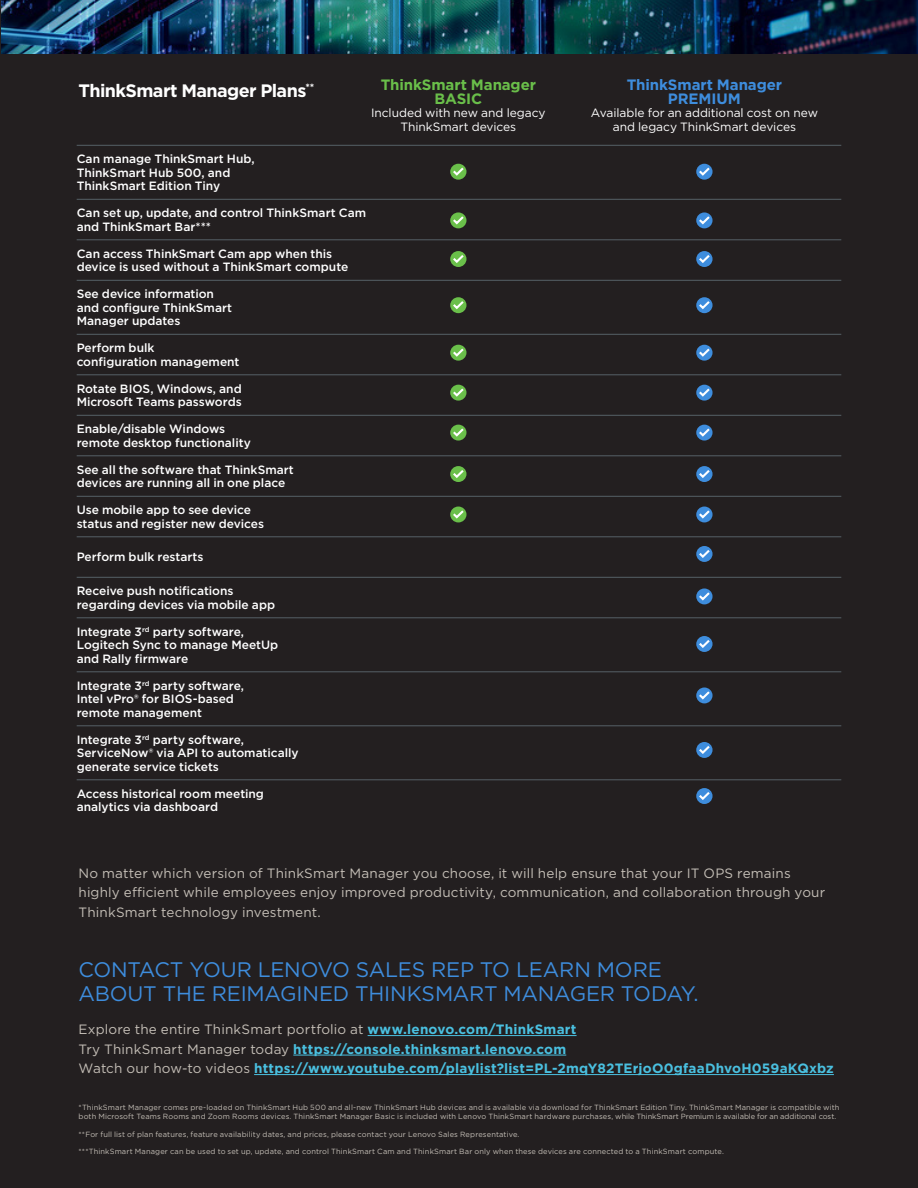
<style>
.page{position:relative;width:918px;height:1188px;background:#231f20}
.page>*{position:absolute;margin:0;border:0;box-sizing:border-box;transform-origin:0 0}
.h2-one-pager{font:21px/24px "Gotham";letter-spacing:-.01em;color:#3e8ddd}
.h1-one-pager{font:700 18px "Gotham";letter-spacing:-.035em;color:#fff}
.Paragraph_Style_1{font:700 15px "Gotham";letter-spacing:-.005em;color:#3e8ddd}
.Paragraph_Style_1-2{font:700 15px "Gotham";letter-spacing:-.005em;color:#6abf4a}
.p-one-pager{font:13.5px/19.5px "Gotham";letter-spacing:.01em;color:#c4beb6}
.p-one-pager-2{font:700 13.5px "Gotham";letter-spacing:.015em;color:#4ac0e0}
.h4-graph-labels{font:500 12px/13.5px "Gotham";color:#fff}
.Paragraph_Style_1-3{font:12px/13.5px "Gotham";letter-spacing:-.005em;color:#fff;text-align:center}
.mousetype{font:7.5px/9px "Gotham";letter-spacing:.015em;color:#c4beb6}
.s1{font-weight:700;color:#4ac0e0}
.s2{font-weight:400;color:#c4beb6}
</style>
<div class="page">
<img style="left:1px;top:0;width:917px;height:54px">
<hr style="left:368px;top:1035px;width:209px;height:1px;background:#4ac0e0">
<hr style="left:293px;top:1055px;width:273px;height:1px;background:#4ac0e0">
<hr style="left:254px;top:1074px;width:580px;height:1px;background:#4ac0e0">
<hr style="left:77px;top:145px;width:764px;height:1px;background:#556066">
<hr style="left:77px;top:199px;width:764px;height:1px;background:#556066">
<hr style="left:77px;top:239px;width:764px;height:1px;background:#556066">
<hr style="left:77px;top:280px;width:764px;height:1px;background:#556066">
<hr style="left:77px;top:334px;width:764px;height:1px;background:#556066">
<hr style="left:77px;top:374px;width:764px;height:1px;background:#556066">
<hr style="left:77px;top:415px;width:764px;height:1px;background:#556066">
<hr style="left:77px;top:455px;width:764px;height:1px;background:#556066">
<hr style="left:77px;top:496px;width:764px;height:1px;background:#556066">
<hr style="left:77px;top:536px;width:764px;height:1px;background:#556066">
<hr style="left:77px;top:577px;width:764px;height:1px;background:#556066">
<hr style="left:77px;top:617px;width:764px;height:1px;background:#556066">
<hr style="left:77px;top:671px;width:764px;height:1px;background:#556066">
<hr style="left:77px;top:725px;width:764px;height:1px;background:#556066">
<hr style="left:77px;top:779px;width:764px;height:1px;background:#556066">
<svg style="left:450px;top:164px;width:17px;height:16px"></svg>
<svg style="left:451px;top:165px;width:15px;height:12px"></svg>
<svg style="left:450px;top:212px;width:17px;height:16px"></svg>
<svg style="left:451px;top:214px;width:15px;height:12px"></svg>
<svg style="left:450px;top:251px;width:17px;height:16px"></svg>
<svg style="left:451px;top:253px;width:15px;height:12px"></svg>
<div style="left:450px;top:297px;width:17px;height:16px;background:#6abf4a;border-radius:50%"></div>
<svg style="left:451px;top:299px;width:15px;height:12px"></svg>
<svg style="left:450px;top:345px;width:17px;height:16px"></svg>
<svg style="left:451px;top:346px;width:15px;height:12px"></svg>
<svg style="left:450px;top:385px;width:17px;height:16px"></svg>
<svg style="left:451px;top:386px;width:15px;height:12px"></svg>
<svg style="left:450px;top:425px;width:17px;height:16px"></svg>
<svg style="left:451px;top:426px;width:15px;height:12px"></svg>
<svg style="left:450px;top:466px;width:17px;height:16px"></svg>
<svg style="left:451px;top:468px;width:15px;height:12px"></svg>
<svg style="left:450px;top:507px;width:17px;height:15px"></svg>
<svg style="left:451px;top:508px;width:15px;height:12px"></svg>
<svg style="left:696px;top:164px;width:17px;height:16px"></svg>
<svg style="left:697px;top:165px;width:15px;height:12px"></svg>
<svg style="left:696px;top:212px;width:17px;height:16px"></svg>
<svg style="left:697px;top:214px;width:15px;height:12px"></svg>
<svg style="left:696px;top:251px;width:17px;height:16px"></svg>
<svg style="left:697px;top:253px;width:15px;height:12px"></svg>
<div style="left:696px;top:297px;width:17px;height:16px;background:#3e8ddd;border-radius:50%"></div>
<svg style="left:697px;top:299px;width:15px;height:12px"></svg>
<svg style="left:696px;top:345px;width:17px;height:16px"></svg>
<svg style="left:697px;top:346px;width:15px;height:12px"></svg>
<svg style="left:696px;top:385px;width:17px;height:16px"></svg>
<svg style="left:697px;top:386px;width:15px;height:12px"></svg>
<svg style="left:696px;top:425px;width:17px;height:16px"></svg>
<svg style="left:697px;top:426px;width:15px;height:12px"></svg>
<svg style="left:696px;top:466px;width:17px;height:16px"></svg>
<svg style="left:697px;top:468px;width:15px;height:12px"></svg>
<svg style="left:696px;top:507px;width:17px;height:15px"></svg>
<svg style="left:697px;top:508px;width:15px;height:12px"></svg>
<svg style="left:696px;top:636px;width:17px;height:16px"></svg>
<svg style="left:697px;top:638px;width:15px;height:12px"></svg>
<svg style="left:696px;top:546px;width:17px;height:16px"></svg>
<svg style="left:697px;top:548px;width:15px;height:12px"></svg>
<svg style="left:696px;top:688px;width:17px;height:15px"></svg>
<svg style="left:697px;top:689px;width:15px;height:12px"></svg>
<svg style="left:696px;top:588px;width:17px;height:16px"></svg>
<svg style="left:697px;top:590px;width:15px;height:12px"></svg>
<svg style="left:696px;top:742px;width:17px;height:16px"></svg>
<svg style="left:697px;top:744px;width:15px;height:12px"></svg>
<svg style="left:696px;top:788px;width:17px;height:16px"></svg>
<svg style="left:697px;top:790px;width:15px;height:12px"></svg>
<p class="h1-one-pager" style="left:79px;top:79px;width:237px">ThinkSmart Manager Plans<sup>**</sup></p>
<p class="Paragraph_Style_1-2" style="left:381px;top:75px;width:157px">ThinkSmart Manager</p>
<p class="Paragraph_Style_1-2" style="left:434px;top:88px;width:49px">BASIC</p>
<p class="Paragraph_Style_1-3" style="left:371px;top:106px;width:176px">Included with new and legacy<br>ThinkSmart devices</p>
<p class="h4-graph-labels" style="left:77px;top:152px;width:180px">Can manage ThinkSmart Hub,<br>ThinkSmart Hub 500, and<br>ThinkSmart Edition Tiny</p>
<p class="h4-graph-labels" style="left:77px;top:206px;width:291px">Can set up, update, and control ThinkSmart Cam and ThinkSmart Bar***</p>
<p class="h4-graph-labels" style="left:77px;top:247px;width:273px">Can access ThinkSmart Cam app when this device is used without a ThinkSmart compute</p>
<p class="h4-graph-labels" style="left:77px;top:287px;width:157px">See device information and configure ThinkSmart<br>Manager updates</p>
<p class="h4-graph-labels" style="left:77px;top:341px;width:164px">Perform bulk<br>configuration management</p>
<p class="h4-graph-labels" style="left:77px;top:382px;width:167px">Rotate BIOS, Windows, and<br>Microsoft Teams passwords</p>
<p class="h4-graph-labels" style="left:77px;top:422px;width:176px">Enable/disable Windows remote desktop functionality</p>
<p class="h4-graph-labels" style="left:77px;top:463px;width:219px">See all the software that ThinkSmart devices are running all in one place</p>
<p class="h4-graph-labels" style="left:77px;top:503px;width:189px">Use mobile app to see device status and register new devices</p>
<p class="h4-graph-labels" style="left:77px;top:550px;width:128px">Perform bulk restarts</p>
<p class="h4-graph-labels" style="left:77px;top:584px;width:200px">Receive push notifications regarding devices via mobile app</p>
<p class="h4-graph-labels" style="left:77px;top:625px;width:203px">Integrate 3<sup>rd</sup> party software,<br>Logitech Sync to manage MeetUp and Rally firmware</p>
<p class="h4-graph-labels" style="left:77px;top:679px;width:169px">Integrate 3<sup>rd</sup> party software,<br>Intel vPro® for BIOS-based remote management</p>
<p class="h4-graph-labels" style="left:77px;top:733px;width:223px">Integrate 3<sup>rd</sup> party software,<br>ServiceNow® via API to automatically generate service tickets</p>
<p class="h4-graph-labels" style="left:77px;top:787px;width:189px">Access historical room meeting analytics via dashboard</p>
<p class="Paragraph_Style_1" style="left:627px;top:75px;width:157px">ThinkSmart Manager</p>
<p class="Paragraph_Style_1" style="left:668px;top:88px;width:75px">PREMIUM</p>
<p class="Paragraph_Style_1-3" style="left:591px;top:106px;width:229px">Available for an additional cost on new and legacy ThinkSmart devices</p>
<p class="p-one-pager" style="left:79px;top:863px;width:748px">No matter which version of ThinkSmart Manager you choose, it will help ensure that your IT OPS remains highly efficient while employees enjoy improved productivity, communication, and collaboration through your<br>ThinkSmart technology investment.</p>
<p class="h2-one-pager" style="left:79px;top:957px;width:622px">CONTACT YOUR LENOVO SALES REP TO LEARN MORE<br>ABOUT THE REIMAGINED THINKSMART MANAGER TODAY.</p>
<p class="p-one-pager" style="left:79px;top:1019px;width:499px">Explore the entire ThinkSmart portfolio at <span class="s1">www.lenovo.com/ThinkSmart</span></p>
<p class="p-one-pager-2" style="left:79px;top:1040px;width:489px"><span class="s2">Try ThinkSmart Manager today</span> https://console.thinksmart.lenovo.com</p>
<p class="p-one-pager-2" style="left:79px;top:1059px;width:757px"><span class="s2">Watch our how-to videos</span> https://www.youtube.com/playlist?list=PL-2mqY82TErjoO0gfaaDhvoH059aKQxbz</p>
<p class="mousetype" style="left:79px;top:1103px;width:762px">*ThinkSmart Manager comes pre-loaded on ThinkSmart Hub 500 and all-new ThinkSmart Hub devices and is available via download for ThinkSmart Edition Tiny. ThinkSmart Manager is compatible with both Microsoft Teams Rooms and Zoom Rooms devices. ThinkSmart Manager Basic is included with Lenovo ThinkSmart hardware purchases, while ThinkSmart Premium is available for an additional cost.</p>
<p class="mousetype" style="left:79px;top:1129px;width:442px">**For full list of plan features, feature availability dates, and prices, please contact your Lenovo Sales Representative.</p>
<p class="mousetype" style="left:79px;top:1147px;width:647px">***ThinkSmart Manager can be used to set up, update, and control ThinkSmart Cam and ThinkSmart Bar only when these devices are connected to a ThinkSmart compute.</p>
</div>
